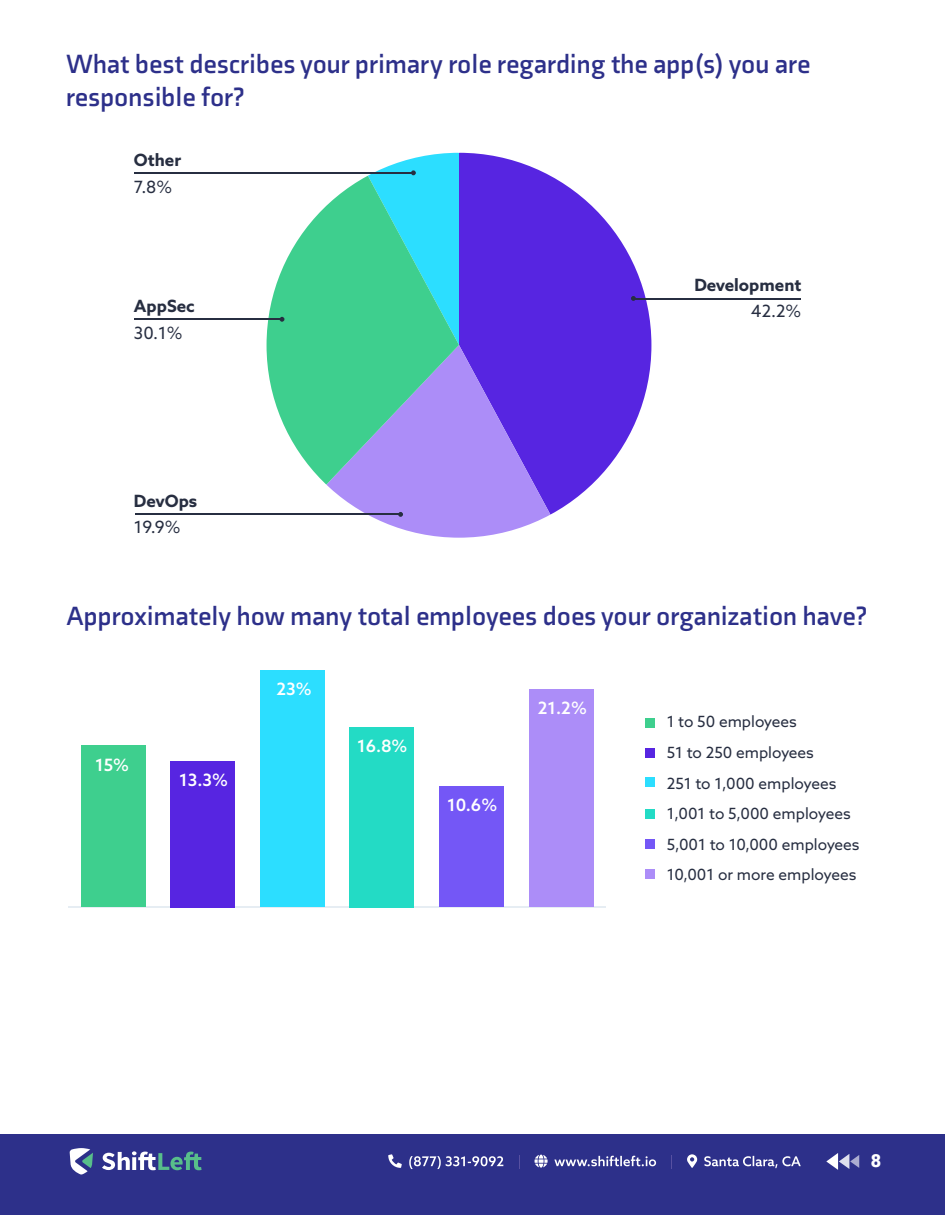
<style>
.page{position:relative;width:945px;height:1215px;background:#fff}
.page>*{position:absolute;margin:0;border:0;box-sizing:border-box;transform-origin:0 0}
.t1{font:700 27px/33px "Axia";color:#2d308a}
.t2{font:900 18px "Roboto";color:#fff}
.t3{font:700 16.95px "Azo Sans";color:#272e41}
.t4{font:500 16.95px "Azo Sans";color:#fff}
.t5{font:16.95px "Azo Sans";color:#272e41}
.t6{font:15.45px/30.6px "Azo Sans";color:#272e41}
</style>
<div class="page">
<div style="left:1px;top:1135px;width:944px;height:80px;background:#2d308a"></div>
<svg style="left:70px;top:1148px;width:23px;height:27px"></svg>
<svg style="left:102px;top:1151px;width:100px;height:19px"></svg>
<svg style="left:826px;top:1153px;width:33px;height:17px"></svg>
<svg style="left:687px;top:1154px;width:114px;height:14px"></svg>
<svg style="left:535px;top:1155px;width:121px;height:13px"></svg>
<svg style="left:519px;top:1155px;width:1px;height:14px"></svg>
<svg style="left:388px;top:1154px;width:115px;height:15px"></svg>
<svg style="left:459px;top:153px;width:192px;height:359px;fill:#5725e1"></svg>
<svg style="left:383px;top:345px;width:172px;height:193px;background:#8d68ee"></svg>
<svg style="left:267px;top:173px;width:192px;height:349px;fill:#3ecf8e"></svg>
<hr style="left:634px;top:298px;width:167px;height:1px;background:#272e41">
<hr style="left:134px;top:319px;width:150px;height:1px;background:#272e41">
<hr style="left:134px;top:172px;width:279px;height:1px;background:#272e41">
<svg style="left:631px;top:296px;width:5px;height:5px"></svg>
<svg style="left:280px;top:317px;width:4px;height:5px"></svg>
<hr style="left:135px;top:514px;width:265px;height:1px;background:#272e41">
<svg style="left:398px;top:512px;width:5px;height:5px"></svg>
<svg style="left:366px;top:153px;width:93px;height:192px;background:#3cd7ca"></svg>
<div style="left:645px;top:718px;width:9px;height:10px;background:#3ecf8e"></div>
<div style="left:645px;top:748px;width:9px;height:10px;background:#5725e1"></div>
<div style="left:645px;top:777px;width:9px;height:10px;background:#2cdeff"></div>
<div style="left:645px;top:809px;width:9px;height:10px;background:#23dbc5"></div>
<div style="left:645px;top:839px;width:9px;height:10px;background:#7457f6"></div>
<div style="left:645px;top:870px;width:9px;height:9px;background:#ac8df8"></div>
<hr style="left:68px;top:907px;width:537px;height:1px;background:#e6edf3">
<div style="left:260px;top:670px;width:65px;height:237px;background:#2cdeff"></div>
<div style="left:529px;top:689px;width:65px;height:218px;background:#ac8df8"></div>
<div style="left:349px;top:727px;width:65px;height:180px;background:#23dbc5"></div>
<div style="left:439px;top:786px;width:65px;height:121px;background:#7457f6"></div>
<div style="left:81px;top:745px;width:65px;height:162px;background:#3ecf8e"></div>
<div style="left:170px;top:761px;width:65px;height:146px;background:#5725e1"></div>
<p class="t1" style="left:66px;top:47px;width:746px">What best describes your primary role regarding the app(s) you are responsible for?</p>
<p class="t3" style="left:134px;top:149px;width:49px">Other</p>
<p class="t5" style="left:134px;top:175px;width:40px">7.8%</p>
<p class="t3" style="left:694px;top:273px;width:109px">Development</p>
<p class="t3" style="left:134px;top:295px;width:62px">AppSec</p>
<p class="t5" style="left:751px;top:300px;width:52px">42.2%</p>
<p class="t5" style="left:134px;top:322px;width:50px">30.1%</p>
<p class="t3" style="left:134px;top:489px;width:65px">DevOps</p>
<p class="t5" style="left:134px;top:516px;width:48px">19.9%</p>
<p class="t1" style="left:66px;top:600px;width:802px">Approximately how many total employees does your organization have?</p>
<p class="t4" style="left:95px;top:753px;width:36px">15%</p>
<p class="t4" style="left:179px;top:769px;width:50px">13.3%</p>
<p class="t4" style="left:276px;top:678px;width:37px">23%</p>
<p class="t4" style="left:357px;top:735px;width:52px">16.8%</p>
<p class="t4" style="left:447px;top:794px;width:52px">10.6%</p>
<p class="t4" style="left:538px;top:697px;width:51px">21.2%</p>
<p class="t6" style="left:667px;top:706px;width:194px">1 to 50 employees<br>51 to 250 employees<br>251 to 1,000 employees<br>1,001 to 5,000 employees<br>5,001 to 10,000 employees<br>10,001 or more employees</p>
<p class="t2" style="left:871px;top:1148px;width:12px">8</p>
</div>
